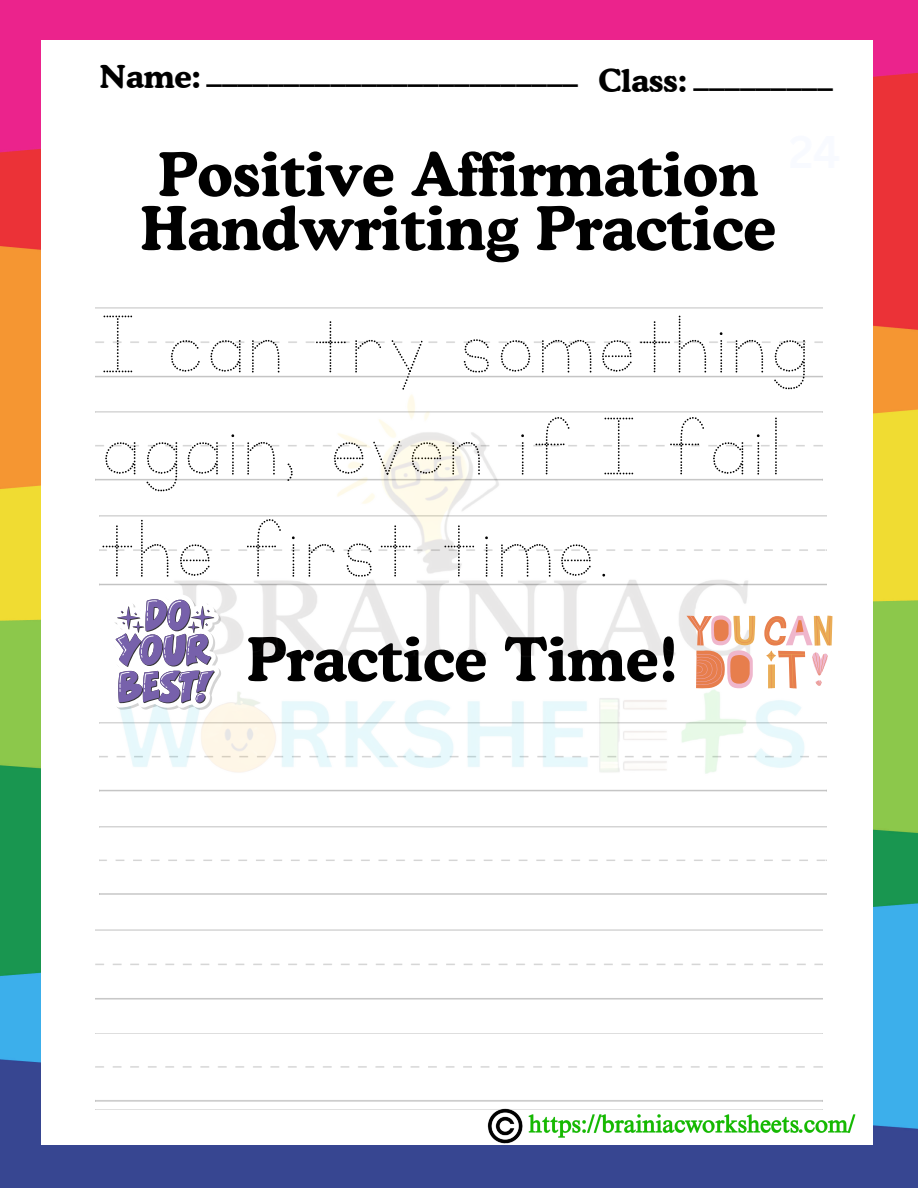
<style>
.page{position:relative;width:918px;height:1188px;background:#fff}
.page>*{position:absolute;margin:0;border:0;box-sizing:border-box;transform-origin:0 0}
.t1{font:95.4px/102.1px "KG Primary Dots";color:#000}
.t2{font:700 60px/54px "Cooper BT";color:#000}
.t3{font:36px "Canva Sans";color:#000}
.t4{font:700 31.5px "Cooper BT";color:#000}
</style>
<div class="page">
<img style="left:0;top:0;width:918px;height:1188px">
<div style="left:42px;top:40px;width:831px;height:1105px;background:#fff"></div>
<img style="left:480px;top:1108px;width:383px;height:44px">
<img style="left:95px;top:394px;width:738px;height:398px">
<svg style="left:110px;top:594px;width:112px;height:116px"></svg>
<svg style="left:687px;top:615px;width:145px;height:74px"></svg>
<p class="t4" style="left:99px;top:57px;width:103px">Name:</p>
<h2 class="t4" style="left:598px;top:61px;width:90px">Class:</h2>
<h1 class="t3" style="left:207px;top:45px;width:373px">________________________</h1>
<p class="t3" style="left:694px;top:49px;width:141px">_________</p>
<p class="t2" style="left:141px;top:147px;width:637px">Positive Affirmation<br>Handwriting Practice</p>
<p class="t1" style="left:99px;top:296px;width:711px">I can try something again, even if I fail the first time.</p>
<p class="t2" style="left:247px;top:632px;width:433px">Practice Time!</p>
</div>
